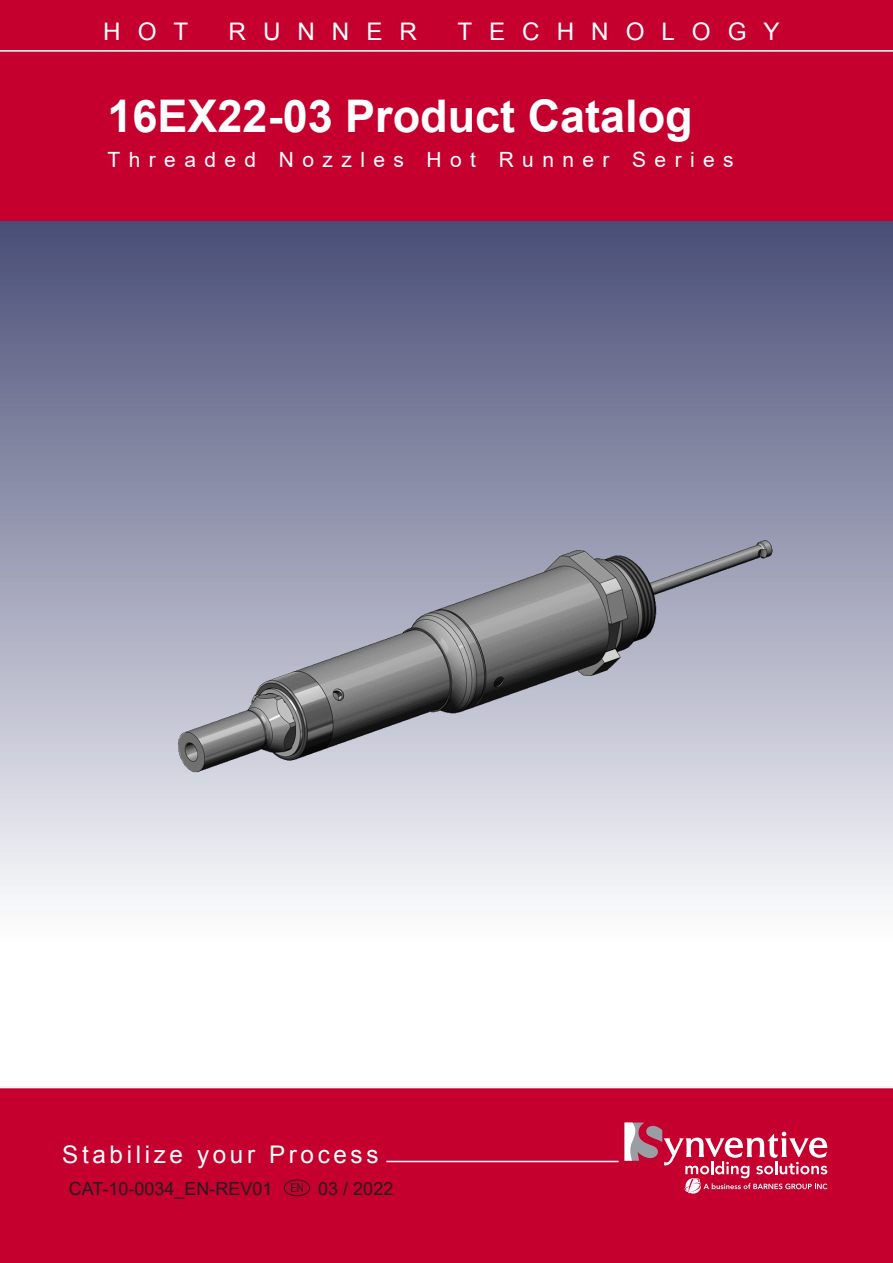
<style>
.page{position:relative;width:893px;height:1263px;background:#fff}
.page>*{position:absolute;margin:0;border:0;box-sizing:border-box;transform-origin:0 0}
.Cover-Titel-white{font:700 45px "Arial";color:#fff}
.t1{font:24.3px "Arial";letter-spacing:.15em;color:#fff}
.t2{font:24.3px "Arial";letter-spacing:.7em;color:#fff}
.Cover-Title-white-sm{font:21px "Arial";letter-spacing:.4em;color:#fff}
.Cover-info{font:18px "Arial";color:#231f20}
.t3{font:12px "Arial Narrow";color:#231f20}
</style>
<div class="page">
<img style="left:0;top:220px;width:893px;height:675px">
<div style="left:0;top:0;width:893px;height:220px;background:#c5002e"></div>
<div style="left:0;top:1086px;width:893px;height:177px;background:#c5002e"></div>
<hr style="left:386px;top:1161px;width:233px;height:1px;background:#fff">
<hr style="left:0;top:50px;width:893px;height:2px;background:#fff">
<hr style="left:0;top:1086px;width:893px;height:2px;background:#fff">
<svg style="left:624px;top:1122px;width:203px;height:72px"></svg>
<img style="left:156px;top:422px;width:631px;height:460px">
<div style="left:284px;top:1180px;width:26px;height:16px;border:1px solid #231f20;border-radius:50%"></div>
<p class="t1" style="left:103px;top:15px;width:87px">HOT</p>
<p class="t1" style="left:229px;top:15px;width:190px">RUNNER</p>
<p class="t2" style="left:457px;top:15px;width:324px">TECHNOLOGY</p>
<p class="Cover-Titel-white" style="left:108px;top:84px;width:587px">16EX22-03 Product Catalog</p>
<p class="Cover-Title-white-sm" style="left:108px;top:145px;width:628px">Threaded Nozzles Hot Runner Series</p>
<p class="t1" style="left:62px;top:1138px;width:318px">Stabilize your Process</p>
<p class="Cover-info" style="left:69px;top:1176px;width:205px">CAT-10-0034_EN-REV01</p>
<p class="t3" style="left:290px;top:1179px;width:15px">EN</p>
<p class="Cover-info" style="left:318px;top:1176px;width:77px">03 / 2022</p>
</div>
